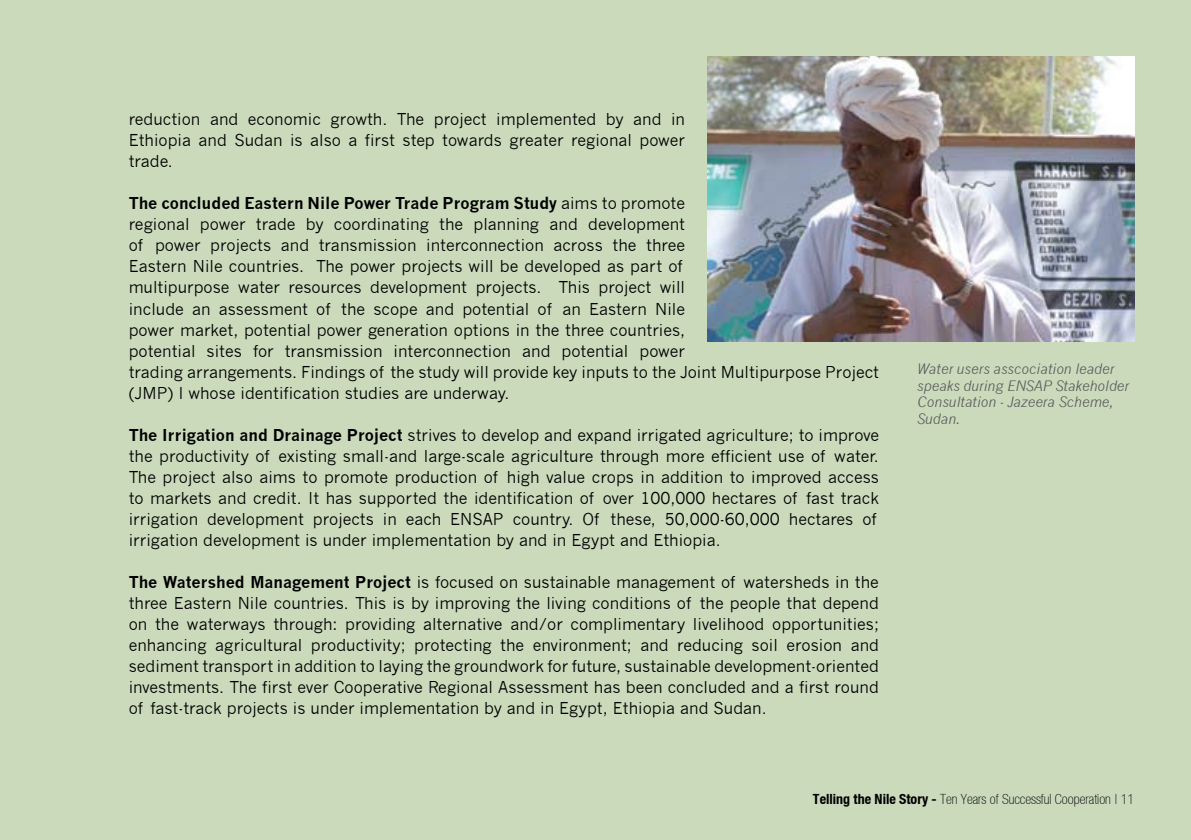
<style>
.page{position:relative;width:1191px;height:840px;background:#fff}
.page>*{position:absolute;margin:0;border:0;box-sizing:border-box;transform-origin:0 0}
.t1{font:16px/21px "News Gothic";color:#000;text-align:justify}
.t2{font:italic 14px/16.8px "News Gothic";color:#58595b}
.t3{font:14px "Helvetica Neue Thin Cond";color:#000}
.s1{font-weight:700}
.s2{font-family:"Helvetica Neue Bold Cond"}
</style>
<div class="page">
<div style="left:0;top:0;width:1191px;height:839px;background:#cadabb"></div>
<img style="left:708px;top:57px;width:426px;height:284px">
<p class="t1" style="left:129px;top:109px;width:558px">reduction and economic growth. The project implemented by and in Ethiopia and Sudan is also a first step towards greater regional power trade.</p>
<p class="t1" style="left:129px;top:193px;width:752px;text-align:left"><span class="s1">The concluded Eastern Nile Power Trade Program Study</span> aims to promote<br>regional power trade by coordinating the planning and development<br>of power projects and transmission interconnection across the three<br>Eastern Nile countries. The power projects will be developed as part of<br>multipurpose water resources development projects. This project will<br>include an assessment of the scope and potential of an Eastern Nile<br>power market, potential power generation options in the three countries,<br>potential sites for transmission interconnection and potential power<br>trading arrangements. Findings of the study will provide key inputs to the Joint Multipurpose Project (JMP) I whose identification studies are underway.</p>
<p class="t1" style="left:129px;top:424px;width:752px;text-align:left"><span class="s1">The Irrigation and Drainage Project</span> strives to develop and expand irrigated agriculture; to improve the productivity of existing small-and large-scale agriculture through more efficient use of water.<br>The project also aims to promote production of high value crops in addition to improved access to markets and credit. It has supported the identification of over 100,000 hectares of fast track irrigation development projects in each ENSAP country. Of these, 50,000-60,000 hectares of irrigation development is under implementation by and in Egypt and Ethiopia.</p>
<p class="t1" style="left:129px;top:571px;width:752px"><span class="s1">The Watershed Management Project</span> is focused on sustainable management of watersheds in the three Eastern Nile countries. This is by improving the living conditions of the people that depend on the waterways through: providing alternative and/or complimentary livelihood opportunities; enhancing agricultural productivity; protecting the environment; and reducing soil erosion and sediment transport in addition to laying the groundwork for future, sustainable development-oriented investments. The first ever Cooperative Regional Assessment has been concluded and a first round of fast-track projects is under implementation by and in Egypt, Ethiopia and Sudan.</p>
<p class="t2" style="left:917px;top:360px;width:213px">Water users asscociation leader speaks during ENSAP Stakeholder<br>Consultation - Jazeera Scheme,<br>Sudan.</p>
<p class="t3" style="left:813px;top:790px;width:323px"><span class="s2">Telling the Nile Story -</span> Ten Years of Successful Cooperation | 11</p>
</div>
